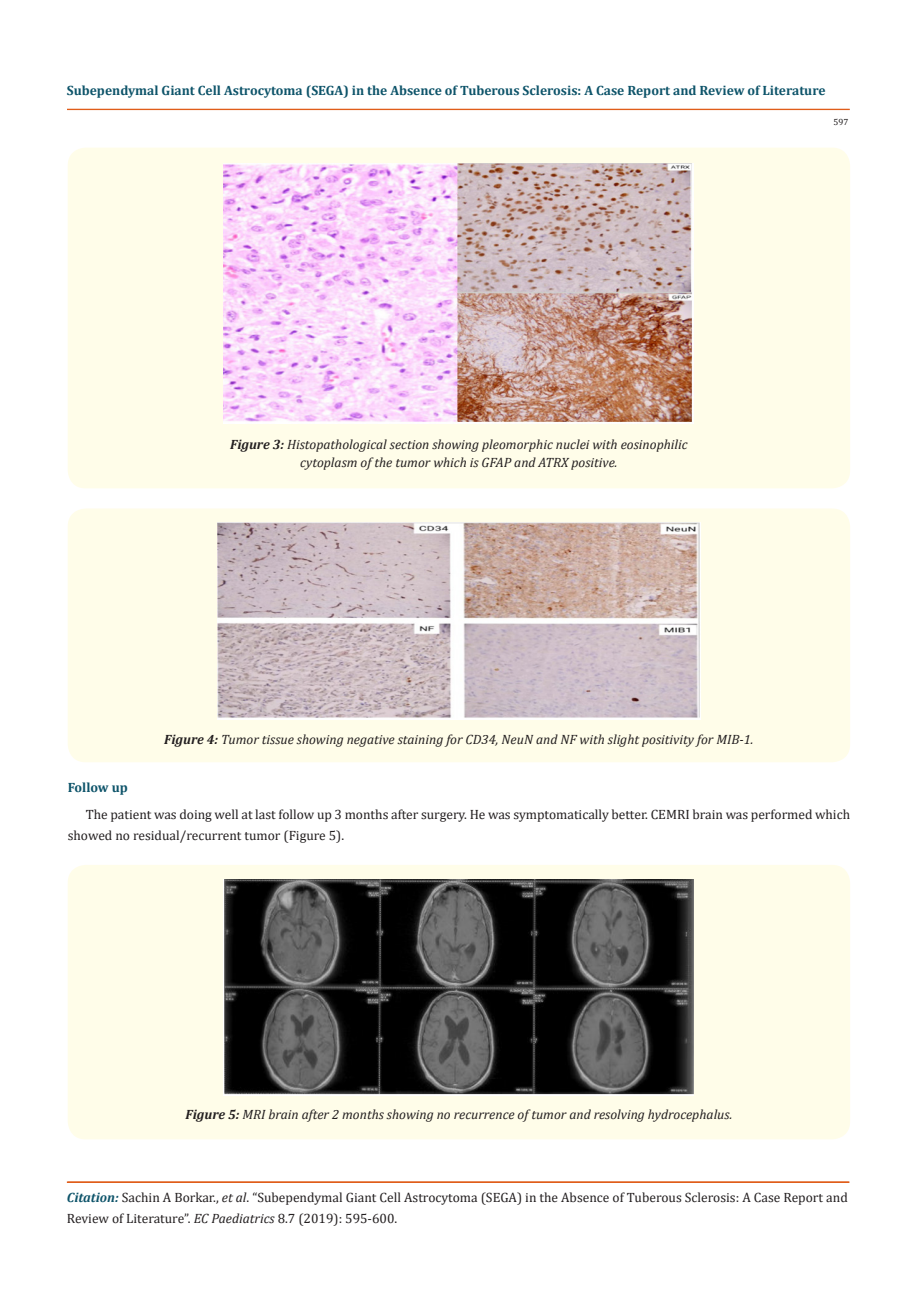
<style>
.page{position:relative;width:917px;height:1296px;background:#fff}
.page>*{position:absolute;margin:0;border:0;box-sizing:border-box;transform-origin:0 0}
.t1{font:13.5px/21px "Cambria";color:#231f20}
.t2{font:italic 13.5px/18px "Cambria";color:#231f20;text-align:center}
.t3{font:700 13.5px "Cambria";color:#0e546a}
.t4{font:9px "Cambria";color:#231f20}
.s1{font-weight:700}
.s2{font-weight:700;font-style:italic;color:#0e546a}
.s3{font-style:italic}
</style>
<div class="page">
<div style="left:67px;top:109px;width:782px;height:1px;border:1px solid #e05d1a"></div>
<div style="left:67px;top:1182px;width:782px;height:1px;border:1px solid #e05d1a"></div>
<div style="left:68px;top:148px;width:782px;height:340px;background:#fffde9;border-radius:18px"></div>
<img style="left:224px;top:163px;width:469px;height:260px">
<div style="left:68px;top:508px;width:782px;height:254px;background:#fffde9;border-radius:18px"></div>
<img style="left:218px;top:522px;width:482px;height:198px">
<div style="left:68px;top:865px;width:782px;height:274px;background:#fffde9;border-radius:18px"></div>
<img style="left:223px;top:879px;width:470px;height:216px">
<p class="t3" style="left:67px;top:81px;width:760px">Subependymal Giant Cell Astrocytoma (SEGA) in the Absence of Tuberous Sclerosis: A Case Report and Review of Literature</p>
<p class="t4" style="left:833px;top:117px;width:16px">597</p>
<p class="t2" style="left:230px;top:435px;width:459px"><span class="s1">Figure 3:</span> Histopathological section showing pleomorphic nuclei with eosinophilic cytoplasm of the tumor which is GFAP and ATRX positive.</p>
<p class="t2" style="left:164px;top:730px;width:591px"><span class="s1">Figure 4:</span> Tumor tissue showing negative staining for CD34, NeuN and NF with slight positivity for MIB-1.</p>
<p class="t3" style="left:68px;top:777px;width:62px">Follow up</p>
<p class="t1" style="left:68px;top:803px;width:783px;text-indent:18px">The patient was doing well at last follow up 3 months after surgery. He was symptomatically better. CEMRI brain was performed which showed no residual/recurrent tumor (Figure 5).</p>
<p class="t2" style="left:185px;top:1105px;width:548px"><span class="s1">Figure 5:</span> MRI brain after 2 months showing no recurrence of tumor and resolving hydrocephalus.</p>
<p class="t1" style="left:67px;top:1187px;width:782px"><span class="s2">Citation:</span> Sachin A Borkar., <span class="s3">et al</span>. “Subependymal Giant Cell Astrocytoma (SEGA) in the Absence of Tuberous Sclerosis: A Case Report and<br>Review of Literature”. <span class="s3">EC Paediatrics</span> 8.7 (2019): 595-600.</p>
</div>
